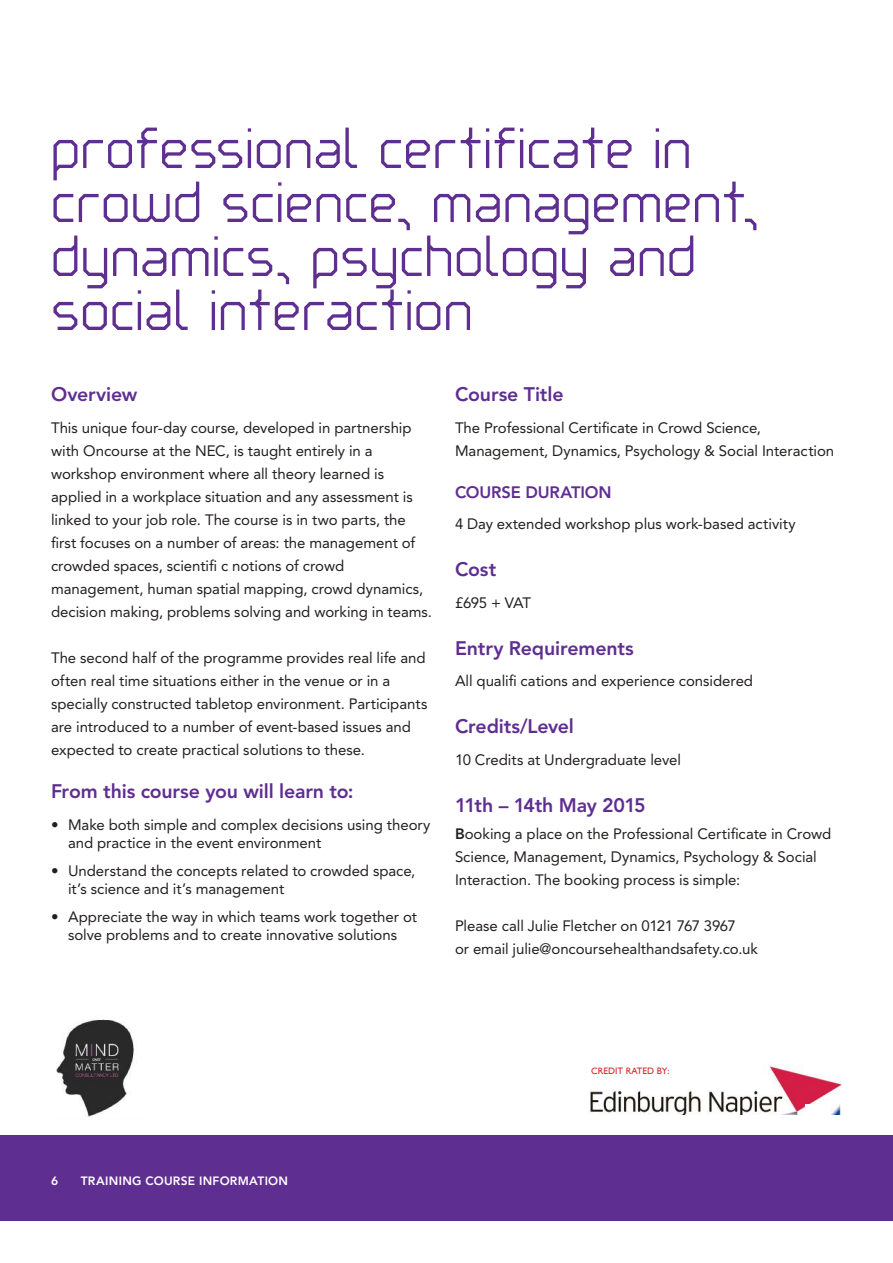
<style>
.page{position:relative;width:893px;height:1263px;background:#fff}
.page>*{position:absolute;margin:0;border:0;box-sizing:border-box;transform-origin:0 0}
.t1{font:66px/54px "RIMEX1";letter-spacing:-.04em;color:#5f2e91}
.t2{font:800 19.5px "Avenir LT Std";letter-spacing:-.01em;color:#5f2e91}
.t3{font:800 16.5px "Avenir LT Std";letter-spacing:-.01em;color:#5f2e91}
.t4{font:15px/23px "Avenir LT Std";letter-spacing:-.005em;color:#241f1f}
.t5{font:800 12px "Avenir LT Std";letter-spacing:.025em;color:#fff}
.t6{font:9.3px "Gill Sans";color:#d42429}
.s1{font-weight:800}
</style>
<div class="page">
<div style="left:0;top:1135px;width:893px;height:85px;background:#5f2e91"></div>
<img style="left:56px;top:1019px;width:78px;height:98px">
<img style="left:589px;top:1064px;width:253px;height:51px">
<img style="left:805px;top:1104px;width:37px;height:11px">
<h1 class="t1" style="left:51px;top:123px;width:713px">professional certificate in crowd science, management, dynamics, psychology and social interaction</h1>
<h2 class="t2" style="left:51px;top:383px;width:88px">Overview</h2>
<p class="t4" style="left:51px;top:416px;width:383px">This unique four-day course, developed in partnership with Oncourse at the NEC, is taught entirely in a workshop environment where all theory learned is applied in a workplace situation and any assessment is linked to your job role. The course is in two parts, the first focuses on a number of areas: the management of crowded spaces, scientifi c notions of crowd management, human spatial mapping, crowd dynamics, decision making, problems solving and working in teams.</p>
<p class="t4" style="left:51px;top:646px;width:378px">The second half of the programme provides real life and often real time situations either in the venue or in a specially constructed tabletop environment. Participants are introduced to a number of event-based issues and expected to create practical solutions to these.</p>
<h2 class="t2" style="left:51px;top:780px;width:304px">From this course you will learn to:</h2>
<p class="t4" style="left:68px;top:815px;width:364px;line-height:18.8px;text-indent:-17px">• Make both simple and complex decisions using theory and practice in the event environment</p>
<p class="t4" style="left:68px;top:861px;width:349px;line-height:18.8px;text-indent:-17px">• Understand the concepts related to crowded space, it’s science and it’s management</p>
<p class="t4" style="left:51px;top:907px;width:368px;line-height:18.8px;text-align:center">• Appreciate the way in which teams work together ot solve problems and to create innovative solutions</p>
<h2 class="t2" style="left:455px;top:383px;width:110px">Course Title</h2>
<p class="t4" style="left:455px;top:416px;width:381px">The Professional Certificate in Crowd Science,<br>Management, Dynamics, Psychology &amp; Social Interaction</p>
<p class="t3" style="left:455px;top:482px;width:158px">COURSE DURATION</p>
<p class="t4" style="left:455px;top:512px;width:342px">4 Day extended workshop plus work-based activity</p>
<h2 class="t2" style="left:455px;top:558px;width:43px">Cost</h2>
<p class="t4" style="left:455px;top:591px;width:78px">£695 + VAT</p>
<h2 class="t2" style="left:455px;top:636px;width:180px">Entry Requirements</h2>
<p class="t4" style="left:455px;top:669px;width:300px">All qualifi cations and experience considered</p>
<h2 class="t2" style="left:455px;top:715px;width:120px">Credits/Level</h2>
<p class="t4" style="left:455px;top:748px;width:228px">10 Credits at Undergraduate level</p>
<h2 class="t2" style="left:455px;top:793px;width:192px">11th – 14th May 2015</h2>
<p class="t4" style="left:455px;top:822px;width:378px"><span class="s1">B</span>ooking a place on the Professional Certificate in Crowd<br>Science, Management, Dynamics, Psychology &amp; Social<br>Interaction. The booking process is simple:</p>
<p class="t4" style="left:455px;top:914px;width:304px">Please call Julie Fletcher on 0121 767 3967<br>or email julie@oncoursehealthandsafety.co.uk</p>
<p class="t5" style="left:51px;top:1173px;width:9px">6</p>
<p class="t5" style="left:81px;top:1173px;width:209px">TRAINING COURSE INFORMATION</p>
<p class="t6" style="left:591px;top:1066px;width:80px">CREDIT RATED BY:</p>
</div>
